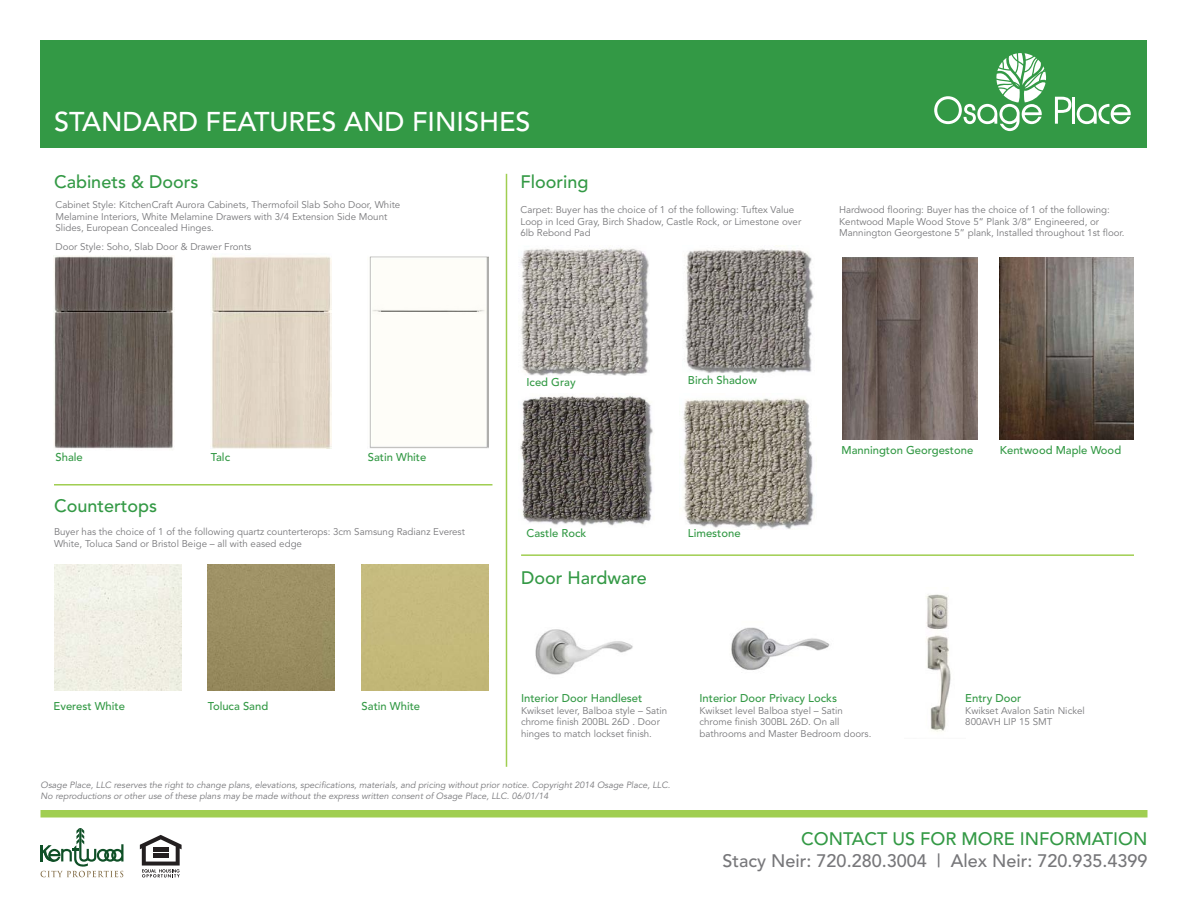
<style>
.page{position:relative;width:1188px;height:918px;background:#fff}
.page>*{position:absolute;margin:0;border:0;box-sizing:border-box;transform-origin:0 0}
.t1{font:500 27px "Avenir";color:#fff}
.Finish_Description{font:500 18px "Avenir";color:#339945}
.t2{font:500 18px "Avenir";color:#77777a}
.Fixture_Name{font:500 11.25px "Avenir";color:#339945}
.Finish_Description-2{font:9.75px/11.7px "Avenir";color:#77777a}
.t3{font:italic 9px "Avenir";color:#77777a}
</style>
<div class="page">
<div style="left:40px;top:40px;width:1108px;height:108px;background:#339945"></div>
<svg style="left:1077px;top:104px;width:54px;height:20px"></svg>
<svg style="left:1055px;top:97px;width:16px;height:27px"></svg>
<hr style="left:1072px;top:97px;width:3px;height:27px;background:#fff">
<svg style="left:934px;top:53px;width:112px;height:78px"></svg>
<div style="left:40px;top:810px;width:1108px;height:8px;background:#a0ce51"></div>
<img style="left:1000px;top:257px;width:134px;height:183px">
<img style="left:843px;top:257px;width:134px;height:183px">
<img style="left:520px;top:248px;width:129px;height:127px">
<img style="left:685px;top:248px;width:129px;height:125px">
<img style="left:520px;top:396px;width:133px;height:130px">
<img style="left:683px;top:398px;width:131px;height:132px">
<img style="left:535px;top:629px;width:98px;height:46px">
<img style="left:731px;top:627px;width:99px;height:43px">
<img style="left:926px;top:594px;width:25px;height:138px">
<img style="left:54px;top:256px;width:119px;height:193px">
<img style="left:212px;top:256px;width:120px;height:192px">
<img style="left:369px;top:256px;width:120px;height:192px">
<div style="left:54px;top:564px;width:127px;height:126px;background:#f1f0e5"></div>
<img style="left:208px;top:564px;width:127px;height:126px">
<hr style="left:54px;top:484px;width:438px;height:2px;background:#a0ce51">
<hr style="left:521px;top:554px;width:613px;height:2px;background:#a0ce51">
<hr style="left:506px;top:174px;width:1px;height:593px;background:#a0ce51">
<hr style="left:40px;top:845px;width:3px;height:16px;background:#0f5027">
<svg style="left:41px;top:828px;width:83px;height:49px"></svg>
<svg style="left:140px;top:835px;width:42px;height:43px"></svg>
<hr style="left:153px;top:854px;width:16px;height:4px;background:#231f20">
<hr style="left:153px;top:847px;width:16px;height:4px;background:#231f20">
<p class="t1" style="left:54px;top:106px;width:478px">STANDARD FEATURES AND FINISHES</p>
<p class="Finish_Description" style="left:54px;top:171px;width:146px">Cabinets &amp; Doors</p>
<p class="Finish_Description-2" style="left:56px;top:199px;width:346px">Cabinet Style: KitchenCraft Aurora Cabinets, Thermofoil Slab Soho Door, White<br>Melamine Interiors, White Melamine Drawers with 3/4 Extension Side Mount<br>Slides, European Concealed Hinges.</p>
<p class="Finish_Description-2" style="left:56px;top:241px;width:197px">Door Style: Soho, Slab Door &amp; Drawer Fronts</p>
<p class="Fixture_Name" style="left:56px;top:450px;width:29px">Shale</p>
<p class="Fixture_Name" style="left:211px;top:450px;width:21px">Talc</p>
<p class="Fixture_Name" style="left:368px;top:450px;width:60px">Satin White</p>
<p class="Finish_Description" style="left:54px;top:496px;width:105px">Countertops</p>
<p class="Finish_Description-2" style="left:54px;top:526px;width:412px">Buyer has the choice of 1 of the following quartz counterterops: 3cm Samsung Radianz Everest<br>White, Toluca Sand or Bristol Beige – all with eased edge</p>
<p class="Fixture_Name" style="left:54px;top:700px;width:73px">Everest White</p>
<p class="Fixture_Name" style="left:208px;top:699px;width:62px">Toluca Sand</p>
<p class="Fixture_Name" style="left:362px;top:699px;width:60px">Satin White</p>
<p class="Finish_Description" style="left:521px;top:171px;width:70px">Flooring</p>
<p class="Finish_Description-2" style="left:521px;top:204px;width:282px">Carpet: Buyer has the choice of 1 of the following: Tuftex Value<br>Loop in Iced Gray, Birch Shadow, Castle Rock, or Limestone over<br>6lb Rebond Pad</p>
<p class="Finish_Description-2" style="left:839px;top:204px;width:287px">Hardwood flooring: Buyer has the choice of 1 of the following:<br>Kentwood Maple Wood Stove 5” Plank 3/8” Engineered, or<br>Mannington Georgestone 5” plank, Installed throughout 1st floor.</p>
<p class="Fixture_Name" style="left:527px;top:375px;width:51px">Iced Gray</p>
<p class="Fixture_Name" style="left:688px;top:373px;width:70px">Birch Shadow</p>
<p class="Fixture_Name" style="left:527px;top:527px;width:61px">Castle Rock</p>
<p class="Finish_Description" style="left:521px;top:567px;width:127px">Door Hardware</p>
<p class="Fixture_Name" style="left:688px;top:527px;width:54px">Limestone</p>
<p class="Fixture_Name" style="left:842px;top:444px;width:133px">Mannington Georgestone</p>
<p class="Fixture_Name" style="left:1000px;top:444px;width:123px">Kentwood Maple Wood</p>
<p class="Fixture_Name" style="left:521px;top:692px;width:123px">Interior Door Handleset</p>
<p class="Finish_Description-2" style="left:521px;top:705px;width:148px">Kwikset lever, Balboa style – Satin chrome finish 200BL 26D . Door hinges to match lockset finish.</p>
<p class="Fixture_Name" style="left:699px;top:692px;width:139px">Interior Door Privacy Locks</p>
<p class="Finish_Description-2" style="left:699px;top:705px;width:173px">Kwikset level Balboa styel – Satin chrome finish 300BL 26D. On all bathrooms and Master Bedroom doors.</p>
<p class="Fixture_Name" style="left:965px;top:692px;width:58px">Entry Door</p>
<p class="Finish_Description-2" style="left:965px;top:705px;width:121px">Kwikset Avalon Satin Nickel<br>800AVH LIP 15 SMT</p>
<p class="t3" style="left:40px;top:780px;width:631px">Osage Place, LLC reserves the right to change plans, elevations, specifications, materials, and pricing without prior notice. Copyright 2014 Osage Place, LLC.</p>
<p class="t3" style="left:40px;top:791px;width:509px">No reproductions or other use of these plans may be made without the express written consent of Osage Place, LLC. 06/01/14</p>
<p class="Finish_Description" style="left:801px;top:829px;width:348px">CONTACT US FOR MORE INFORMATION</p>
<p class="t2" style="left:723px;top:850px;width:426px">Stacy Neir: 720.280.3004 | Alex Neir: 720.935.4399</p>
</div>
